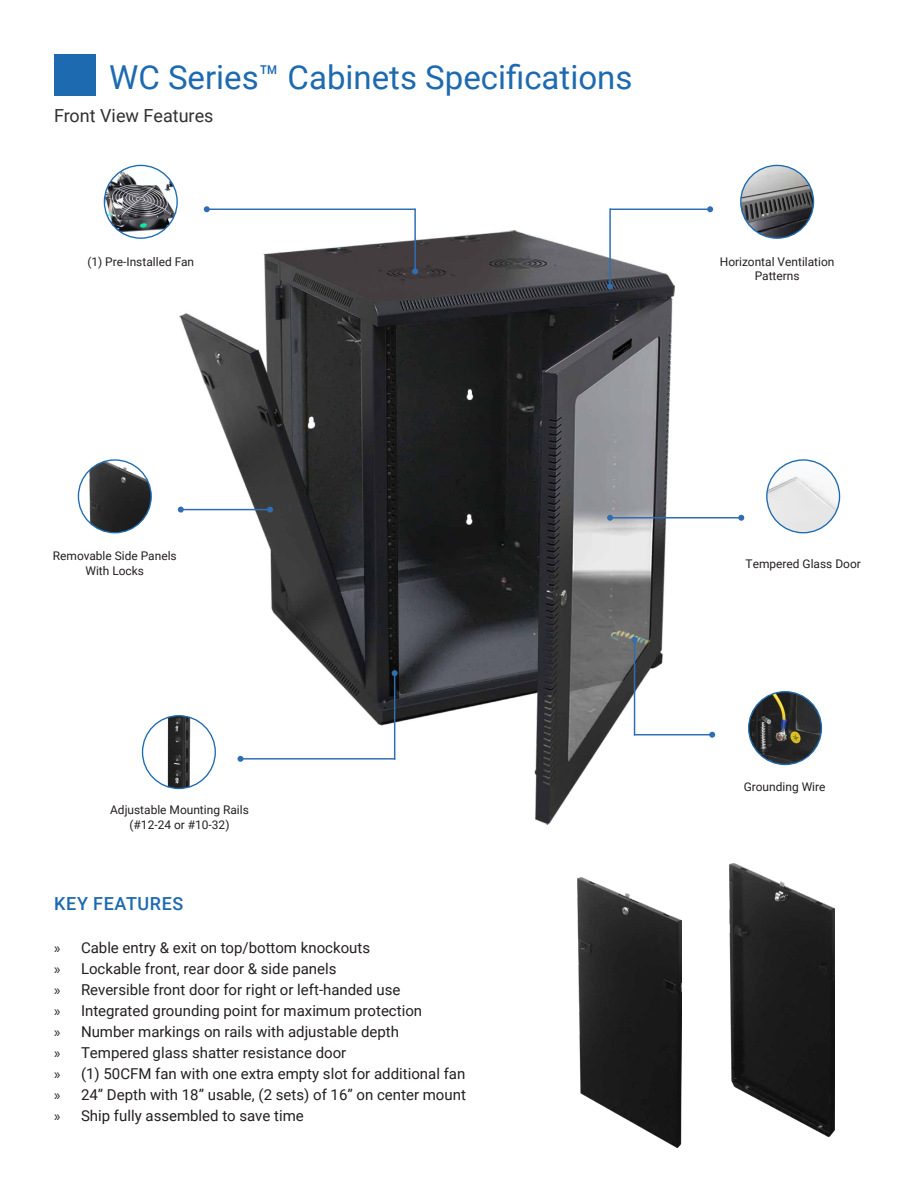
<style>
.page{position:relative;width:918px;height:1188px;background:#fff}
.page>*{position:absolute;margin:0;border:0;box-sizing:border-box;transform-origin:0 0}
.t1{font:33px "Roboto";color:#1d6ab0}
.t2{font:18px "Roboto";color:#312f30}
.t3{font:500 18px "Roboto";letter-spacing:.035em;color:#1d6ab0}
.t4{font:15px "Roboto";color:#231f20}
.t5{font:12px "Roboto";color:#231f20}
.s1{font-family:"Myriad Pro"}
</style>
<div class="page">
<img style="left:179px;top:231px;width:495px;height:593px">
<hr style="left:414px;top:209px;width:2px;height:62px;background:#2f6eb3">
<svg style="left:412px;top:268px;width:6px;height:6px"></svg>
<hr style="left:609px;top:208px;width:2px;height:78px;background:#2f6eb3">
<svg style="left:607px;top:283px;width:6px;height:6px"></svg>
<hr style="left:207px;top:209px;width:209px;height:1px;background:#2f6eb3">
<svg style="left:204px;top:206px;width:6px;height:6px"></svg>
<hr style="left:610px;top:209px;width:100px;height:1px;background:#2f6eb3">
<svg style="left:707px;top:206px;width:6px;height:6px"></svg>
<hr style="left:610px;top:517px;width:131px;height:2px;background:#2f6eb3">
<svg style="left:738px;top:515px;width:6px;height:6px"></svg>
<svg style="left:607px;top:515px;width:6px;height:6px"></svg>
<img style="left:104px;top:165px;width:73px;height:73px;border-radius:36px">
<div style="left:104px;top:165px;width:74px;height:74px;border:1px solid #1d6ab0;border-radius:50%"></div>
<img style="left:741px;top:165px;width:73px;height:73px;border-radius:36px">
<div style="left:740px;top:165px;width:74px;height:74px;border:1px solid #1d6ab0;border-radius:50%"></div>
<svg style="left:78px;top:460px;width:73px;height:73px"></svg>
<img style="left:89px;top:460px;width:62px;height:73px">
<div style="left:78px;top:459px;width:74px;height:74px;border:1px solid #1d6ab0;border-radius:50%"></div>
<hr style="left:394px;top:673px;width:1px;height:87px;background:#2f6eb3">
<svg style="left:392px;top:670px;width:6px;height:6px"></svg>
<hr style="left:634px;top:640px;width:1px;height:95px;background:#2f6eb3">
<svg style="left:632px;top:637px;width:6px;height:6px"></svg>
<hr style="left:240px;top:758px;width:155px;height:2px;background:#2f6eb3">
<svg style="left:237px;top:756px;width:6px;height:6px"></svg>
<img style="left:167px;top:716px;width:48px;height:72px">
<div style="left:142px;top:715px;width:74px;height:74px;border:1px solid #1d6ab0;border-radius:50%"></div>
<img style="left:767px;top:460px;width:73px;height:73px;border-radius:36px">
<div style="left:766px;top:459px;width:74px;height:74px;border:1px solid #1d6ab0;border-radius:50%"></div>
<img style="left:749px;top:692px;width:72px;height:72px;border-radius:36px">
<div style="left:748px;top:691px;width:74px;height:74px;border:1px solid #1d6ab0;border-radius:50%"></div>
<hr style="left:634px;top:734px;width:78px;height:1px;background:#2f6eb3">
<svg style="left:709px;top:732px;width:6px;height:6px"></svg>
<hr style="left:181px;top:509px;width:89px;height:1px;background:#2f6eb3">
<svg style="left:267px;top:507px;width:6px;height:6px"></svg>
<svg style="left:178px;top:507px;width:6px;height:6px"></svg>
<img style="left:577px;top:877px;width:105px;height:270px">
<img style="left:729px;top:864px;width:105px;height:272px">
<div style="left:54px;top:54px;width:42px;height:42px;background:#1d6ab0"></div>
<p class="t1" style="left:109px;top:54px;width:525px">WC Series™ Cabinets Specifications</p>
<p class="t2" style="left:54px;top:103px;width:161px">Front View Features</p>
<p class="t5" style="left:87px;top:253px;width:108px">(1) Pre-Installed Fan</p>
<p class="t5" style="left:720px;top:253px;width:116px">Horizontal Ventilation</p>
<p class="t5" style="left:755px;top:268px;width:46px">Patterns</p>
<p class="t5" style="left:53px;top:548px;width:125px">Removable Side Panels</p>
<p class="t5" style="left:85px;top:562px;width:60px">With Locks</p>
<p class="t5" style="left:110px;top:802px;width:140px">Adjustable Mounting Rails</p>
<p class="t5" style="left:130px;top:816px;width:101px">(#12-24 or #10-32)</p>
<p class="t3" style="left:54px;top:891px;width:131px">KEY FEATURES</p>
<p class="t4" style="left:54px;top:937px;width:318px"><span class="s1">»</span> Cable entry &amp; exit on top/bottom knockouts</p>
<p class="t4" style="left:54px;top:958px;width:284px"><span class="s1">»</span> Lockable front, rear door &amp; side panels</p>
<p class="t4" style="left:54px;top:979px;width:348px"><span class="s1">»</span> Reversible front door for right or left-handed use</p>
<p class="t4" style="left:54px;top:1000px;width:370px"><span class="s1">»</span> Integrated grounding point for maximum protection</p>
<p class="t4" style="left:54px;top:1021px;width:347px"><span class="s1">»</span> Number markings on rails with adjustable depth</p>
<p class="t4" style="left:54px;top:1042px;width:294px"><span class="s1">»</span> Tempered glass shatter resistance door</p>
<p class="t4" style="left:54px;top:1063px;width:413px"><span class="s1">»</span> (1) 50CFM fan with one extra empty slot for additional fan</p>
<p class="t4" style="left:54px;top:1084px;width:413px"><span class="s1">»</span> 24” Depth with 18” usable, (2 sets) of 16” on center mount</p>
<p class="t4" style="left:54px;top:1105px;width:251px"><span class="s1">»</span> Ship fully assembled to save time</p>
<p class="t5" style="left:746px;top:555px;width:117px">Tempered Glass Door</p>
<p class="t5" style="left:744px;top:778px;width:83px">Grounding Wire</p>
</div>
